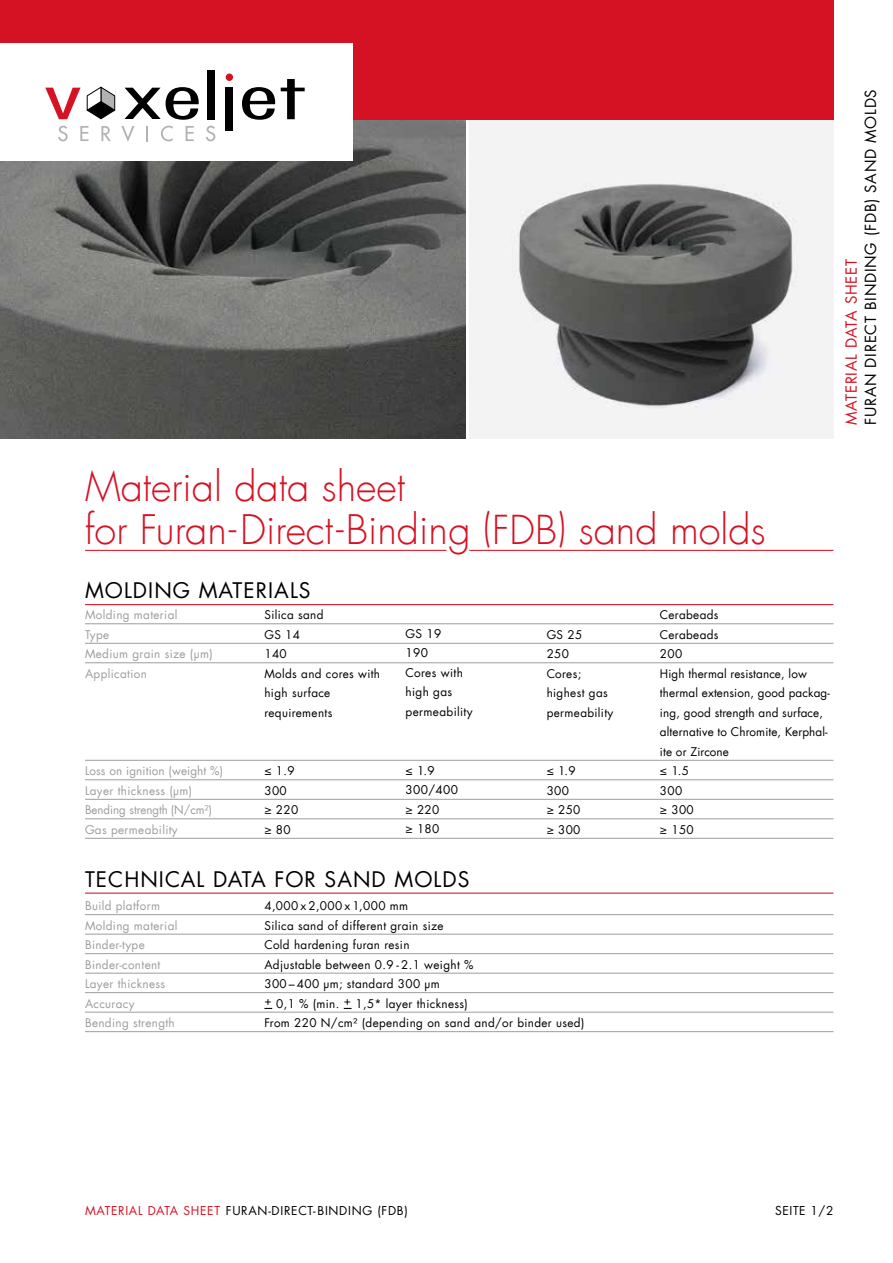
<style>
.page{position:relative;width:893px;height:1263px;background:#fff}
.page>*{position:absolute;margin:0;border:0;box-sizing:border-box;transform-origin:0 0}
.t1{font:300 39.75px/43.5px "Futura Com";color:#d51224}
.t2{font:21px "Futura Com";letter-spacing:.05em;color:#000}
.t3{font:15px "Futura Com";letter-spacing:.05em;color:#000}
.t4{font:15px "Futura Com";letter-spacing:.05em;color:#d51224}
.t5{font:12px "Futura Com";letter-spacing:.06em;color:#000}
.t6{font:11.7px/19.5px "Futura Com";letter-spacing:.03em;color:#000}
.t7{font:11.7px/19.5px "Futura Com";letter-spacing:.01em;color:#000}
.t8{font:11.7px/19.5px "Futura Com";letter-spacing:.03em;color:#9d9d9c}
.t9{font:11.7px/19.5px "Futura Com";letter-spacing:.01em;color:#9d9d9c}
.s1{font-size:39px}
.s2{font-family:"Futura LT Pro"}
.s3{color:#d51224}
</style>
<div class="page">
<img style="left:0;top:120px;width:466px;height:318px">
<img style="left:470px;top:120px;width:363px;height:318px">
<hr style="left:85px;top:623px;width:748px;height:1px;background:#9d9d9c">
<hr style="left:85px;top:643px;width:748px;height:1px;background:#9d9d9c">
<hr style="left:85px;top:662px;width:748px;height:1px;background:#9d9d9c">
<hr style="left:85px;top:760px;width:748px;height:1px;background:#9d9d9c">
<hr style="left:85px;top:779px;width:748px;height:1px;background:#9d9d9c">
<hr style="left:85px;top:799px;width:748px;height:1px;background:#9d9d9c">
<hr style="left:85px;top:818px;width:748px;height:1px;background:#9d9d9c">
<hr style="left:85px;top:838px;width:748px;height:1px;background:#9d9d9c">
<div style="left:0;top:0;width:833px;height:120px;background:#d51224"></div>
<div style="left:0;top:44px;width:352px;height:117px;background:#fff"></div>
<hr style="left:469px;top:550px;width:364px;height:1px;background:#d51224">
<hr style="left:85px;top:604px;width:748px;height:1px;background:#d51224">
<hr style="left:85px;top:893px;width:748px;height:1px;background:#d51224">
<hr style="left:85px;top:914px;width:748px;height:1px;background:#9d9d9c">
<hr style="left:85px;top:934px;width:748px;height:1px;background:#9d9d9c">
<hr style="left:85px;top:953px;width:748px;height:1px;background:#9d9d9c">
<hr style="left:85px;top:973px;width:748px;height:1px;background:#9d9d9c">
<hr style="left:85px;top:992px;width:748px;height:1px;background:#9d9d9c">
<hr style="left:85px;top:1012px;width:748px;height:1px;background:#9d9d9c">
<hr style="left:85px;top:1031px;width:748px;height:1px;background:#9d9d9c">
<hr style="left:85px;top:550px;width:361px;height:1px;background:#d51224">
<svg style="left:281px;top:79px;width:24px;height:40px"></svg>
<div style="left:207px;top:70px;width:8px;height:49px;background:#000"></div>
<svg style="left:242px;top:87px;width:33px;height:33px"></svg>
<svg style="left:45px;top:88px;width:36px;height:31px"></svg>
<div style="left:226px;top:88px;width:7px;height:43px;background:#000"></div>
<div style="left:226px;top:74px;width:7px;height:7px;background:#d51224;border-radius:50%"></div>
<svg style="left:125px;top:87px;width:74px;height:33px"></svg>
<svg style="left:87px;top:86px;width:29px;height:33px"></svg>
<svg style="left:58px;top:126px;width:10px;height:15px"></svg>
<svg style="left:80px;top:126px;width:8px;height:15px"></svg>
<svg style="left:101px;top:126px;width:10px;height:15px"></svg>
<svg style="left:121px;top:126px;width:13px;height:16px"></svg>
<svg style="left:146px;top:126px;width:2px;height:15px"></svg>
<svg style="left:161px;top:126px;width:12px;height:15px"></svg>
<svg style="left:186px;top:126px;width:8px;height:15px"></svg>
<svg style="left:206px;top:126px;width:9px;height:15px"></svg>
<p class="t3" style="left:860px;top:425px;width:338px;rotate:-90deg">FURAN DIRECT BINDING (FDB) SAND MOLDS</p>
<p class="t4" style="left:841px;top:425px;width:167px;rotate:-90deg">MATERIAL DATA SHEET</p>
<h1 class="t1" style="left:85px;top:465px;width:682px">Material data sheet<br>for Furan-Direct-Binding <span class="s1">(FDB)</span> sand molds</h1>
<h2 class="t2" style="left:85px;top:576px;width:227px">MOLDING MATERIALS</h2>
<p class="t8" style="left:85px;top:605px;width:129px">Molding material<br>Type<br>Medium grain size (µm)<br>Application</p>
<p class="t9" style="left:85px;top:761px;width:140px">Loss on ignition (weight %)<br>Layer thickness (µm)<br>Bending strength (N/cm²)<br>Gas permeability</p>
<p class="t6" style="left:264px;top:605px;width:117px">Silica sand<br>GS 14<br>140<br>Molds and cores with high surface requirements</p>
<p class="t6" style="left:264px;top:761px;width:35px">≤ 1.9<br>300<br><span class="s2">≥</span> 220 <span class="s2">≥</span> 80</p>
<p class="t6" style="left:406px;top:624px;width:69px">GS 19<br>190<br>Cores with high gas permeability</p>
<p class="t6" style="left:406px;top:760px;width:54px">≤ 1.9<br>300/400 <span class="s2">≥</span> 220<br><span class="s2">≥</span> 180</p>
<h2 class="t2" style="left:85px;top:865px;width:386px">TECHNICAL DATA FOR SAND MOLDS</h2>
<p class="t6" style="left:547px;top:625px;width:68px">GS 25<br>250<br>Cores; highest gas permeability</p>
<p class="t6" style="left:547px;top:761px;width:35px">≤ 1.9<br>300<br><span class="s2">≥</span> 250 <span class="s2">≥</span> 300</p>
<p class="t8" style="left:85px;top:896px;width:94px">Build platform<br>Molding material<br>Binder-type<br>Binder-content<br>Layer thickness<br>Accuracy<br>Bending strength</p>
<p class="t6" style="left:264px;top:896px;width:321px">4,000 x 2,000 x 1,000 mm<br>Silica sand of different grain size<br>Cold hardening furan resin<br>Adjustable between 0.9 - 2.1 weight %<br>300 – 400 µm; standard 300 µm<br>+ 0,1 % (min. + 1,5* layer thickness)<br>From 220 N/cm² (depending on sand and/or binder used)</p>
<p class="t7" style="left:660px;top:605px;width:171px">Cerabeads<br>Cerabeads<br>200<br>High thermal resistance, low thermal extension, good packag&shy;ing, good strength and surface, alternative to Chromite, Kerphal&shy;ite or Zircone<br>≤ 1.5<br>300<br><span class="s2">≥</span> 300<br><span class="s2">≥</span> 150</p>
<p class="t5" style="left:85px;top:1202px;width:324px"><span class="s3">MATERIAL DATA SHEET</span> FURAN-DIRECT-BINDING (FDB)</p>
<p class="t5" style="left:775px;top:1202px;width:60px">SEITE 1/2</p>
</div>
